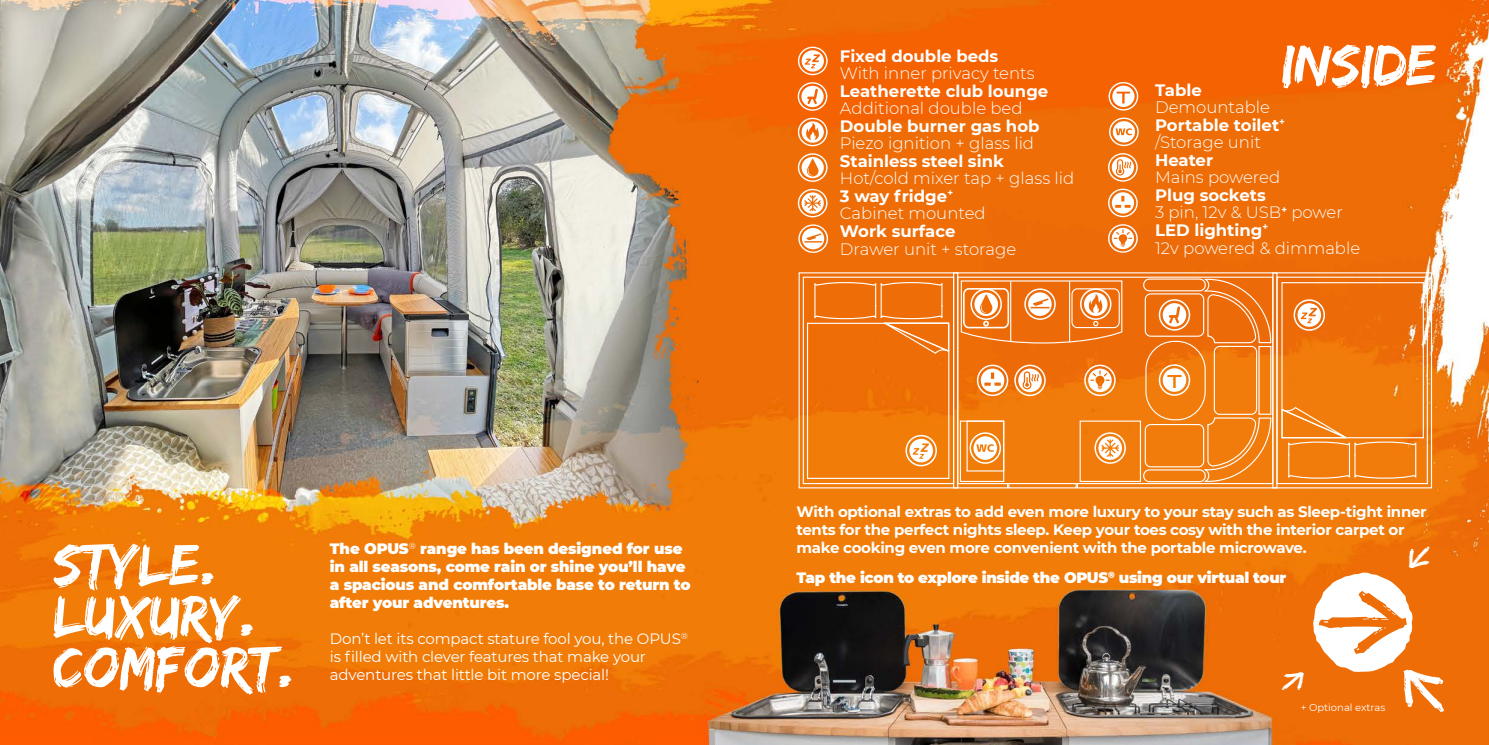
<style>
.page{position:relative;width:1489px;height:745px;background:#fff}
.page>*{position:absolute;margin:0;border:0;box-sizing:border-box;transform-origin:0 0}
.t1{font:60px/51.2px "Edo SZ";color:#fff}
.t2{font:300 16.5px/17.5px "Montserrat";color:#fff}
.t3{font:700 16.5px "Montserrat";color:#fff}
.t4{font:700 15px/18px "Montserrat";letter-spacing:-.02em;color:#fff}
.t5{font:900 15px/18px "Montserrat";letter-spacing:-.01em;color:#fff}
.t6{font:15px/18px "Montserrat";letter-spacing:-.01em;color:#fff}
.t7{font:10px "Montserrat";color:#fff}
.s1{font-weight:700}
</style>
<div class="page">
<img style="left:0;top:0;width:1488px;height:744px">
<svg style="left:1125px;top:271px;width:17px;height:217px;background:#ef7915"></svg>
<svg style="left:1142px;top:271px;width:290px;height:217px;background:#f1882c"></svg>
<svg style="left:798px;top:271px;width:327px;height:217px;background:#f0852a"></svg>
<svg style="left:1108px;top:82px;width:30px;height:28px"></svg>
<svg style="left:1107px;top:188px;width:30px;height:29px"></svg>
<svg style="left:1107px;top:153px;width:30px;height:28px"></svg>
<svg style="left:1107px;top:224px;width:30px;height:28px"></svg>
<svg style="left:1108px;top:117px;width:30px;height:29px"></svg>
<svg style="left:797px;top:47px;width:30px;height:28px"></svg>
<svg style="left:797px;top:82px;width:30px;height:29px"></svg>
<svg style="left:797px;top:118px;width:30px;height:28px"></svg>
<svg style="left:797px;top:153px;width:30px;height:29px"></svg>
<svg style="left:797px;top:189px;width:30px;height:28px"></svg>
<svg style="left:798px;top:224px;width:30px;height:29px"></svg>
<svg style="left:1280px;top:670px;width:25px;height:20px"></svg>
<svg style="left:1312px;top:545px;width:136px;height:168px"></svg>
<h1 class="t1" style="left:53px;top:536px;width:244px">STYLE.<br>LUXURY.<br>COMFORT.</h1>
<p class="t5" style="left:330px;top:538px;width:362px">The OPUS<sup>®</sup> range has been designed for use in all seasons, come rain or shine you’ll have a spacious and comfortable base to return to after your adventures.</p>
<p class="t6" style="left:330px;top:628px;width:359px">Don’t let its compact stature fool you, the OPUS<sup>® </sup>is filled with clever features that make your adventures that little bit more special!</p>
<p class="t3" style="left:840px;top:44px;width:160px">Fixed double beds</p>
<p class="t2" style="left:840px;top:64px;width:196px">With inner privacy tents</p>
<p class="t3" style="left:840px;top:79px;width:210px">Leatherette club lounge</p>
<p class="t2" style="left:840px;top:99px;width:184px">Additional double bed</p>
<p class="t3" style="left:840px;top:114px;width:201px">Double burner gas hob</p>
<p class="t2" style="left:840px;top:134px;width:196px">Piezo ignition + glass lid</p>
<p class="t3" style="left:840px;top:149px;width:165px">Stainless steel sink</p>
<p class="t2" style="left:840px;top:169px;width:236px">Hot/cold mixer tap + glass lid<br><span class="s1">3 way fridge</span><sup>+<br></sup>Cabinet mounted</p>
<p class="t3" style="left:840px;top:219px;width:117px">Work surface</p>
<p class="t2" style="left:840px;top:239px;width:178px">Drawer unit + storage</p>
<h1 class="t1" style="left:1280px;top:37px;width:157px">INSIDE</h1>
<p class="t3" style="left:1154px;top:78px;width:48px">Table</p>
<p class="t2" style="left:1154px;top:98px;width:131px">Demountable<br><span class="s1">Portable toilet</span><sup>+ </sup>/Storage unit</p>
<p class="t3" style="left:1154px;top:148px;width:60px">Heater</p>
<p class="t2" style="left:1154px;top:168px;width:127px">Mains powered</p>
<p class="t2" style="left:1154px;top:186px;width:207px"><span class="s1">Plug sockets<br></span>3 pin, 12v &amp; USB<sup>+</sup> power<br><span class="s1">LED lighting</span><sup>+<br></sup>12v powered &amp; dimmable</p>
<p class="t4" style="left:796px;top:502px;width:631px">With optional extras to add even more luxury to your stay such as Sleep-tight inner tents for the perfect nights sleep. Keep your toes cosy with the interior carpet or make cooking even more convenient with the portable microwave.</p>
<p class="t5" style="left:796px;top:567px;width:491px">Tap the icon to explore inside the OPUS<sup>®</sup> using our virtual tour</p>
<p class="t7" style="left:1300px;top:700px;width:86px">+ Optional extras</p>
</div>
